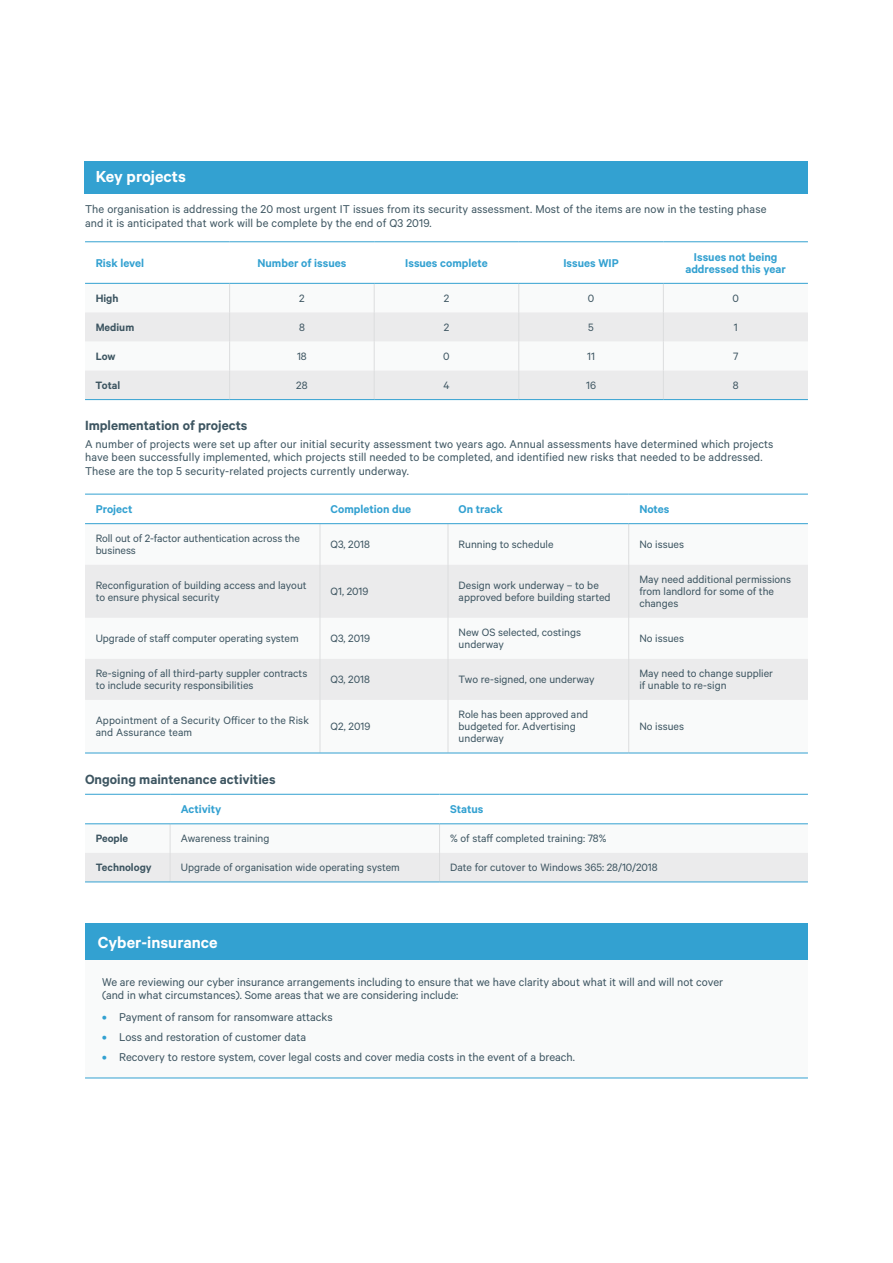
<style>
.page{position:relative;width:893px;height:1263px;background:#fff}
.page>*{position:absolute;margin:0;border:0;box-sizing:border-box;transform-origin:0 0}
.t1{font:600 18px "Calibre";color:#fff}
.t2{font:600 15px "Calibre";color:#3d5561}
.t3{font:12.75px/13.5px "Calibre";letter-spacing:.01em;color:#3d5561}
.t4{font:600 12.75px/12px "Calibre";color:#33a1d1;text-align:center}
.t5{font:12px/12px "Calibre";color:#3d5561}
.t6{font:600 12px "Calibre";color:#3d5561}
.s1{font-weight:600;color:#33a1d1}
</style>
<div class="page">
<div style="left:85px;top:161px;width:723px;height:33px;background:#33a1d1"></div>
<svg style="left:85px;top:242px;width:723px;height:157px"></svg>
<hr style="left:85px;top:399px;width:145px;height:1px;background:#33a1d1">
<hr style="left:230px;top:399px;width:144px;height:1px;background:#33a1d1">
<hr style="left:374px;top:399px;width:145px;height:1px;background:#33a1d1">
<hr style="left:519px;top:399px;width:144px;height:1px;background:#33a1d1">
<hr style="left:663px;top:399px;width:145px;height:1px;background:#33a1d1">
<hr style="left:85px;top:241px;width:145px;height:1px;background:#33a1d1">
<hr style="left:230px;top:241px;width:144px;height:1px;background:#33a1d1">
<hr style="left:374px;top:241px;width:145px;height:1px;background:#33a1d1">
<hr style="left:519px;top:241px;width:144px;height:1px;background:#33a1d1">
<hr style="left:663px;top:241px;width:145px;height:1px;background:#33a1d1">
<hr style="left:85px;top:283px;width:145px;height:1px;background:#33a1d1">
<hr style="left:230px;top:283px;width:144px;height:1px;background:#33a1d1">
<hr style="left:374px;top:283px;width:145px;height:1px;background:#33a1d1">
<hr style="left:519px;top:283px;width:144px;height:1px;background:#33a1d1">
<hr style="left:663px;top:283px;width:145px;height:1px;background:#33a1d1">
<svg style="left:85px;top:524px;width:723px;height:229px"></svg>
<svg style="left:85px;top:565px;width:723px;height:135px;fill:#ebebec"></svg>
<hr style="left:320px;top:524px;width:1px;height:41px;background:#dcddde">
<hr style="left:448px;top:524px;width:1px;height:41px;background:#dcddde">
<hr style="left:628px;top:524px;width:1px;height:41px;background:#dcddde">
<hr style="left:320px;top:565px;width:1px;height:53px;background:#dcddde">
<hr style="left:448px;top:565px;width:1px;height:53px;background:#dcddde">
<hr style="left:628px;top:565px;width:1px;height:53px;background:#dcddde">
<hr style="left:320px;top:618px;width:1px;height:41px;background:#dcddde">
<hr style="left:448px;top:618px;width:1px;height:41px;background:#dcddde">
<hr style="left:628px;top:618px;width:1px;height:41px;background:#dcddde">
<hr style="left:320px;top:659px;width:1px;height:41px;background:#dcddde">
<hr style="left:448px;top:659px;width:1px;height:41px;background:#dcddde">
<hr style="left:628px;top:659px;width:1px;height:41px;background:#dcddde">
<hr style="left:320px;top:700px;width:1px;height:53px;background:#dcddde">
<hr style="left:448px;top:700px;width:1px;height:53px;background:#dcddde">
<hr style="left:628px;top:700px;width:1px;height:53px;background:#dcddde">
<hr style="left:85px;top:753px;width:235px;height:1px;background:#33a1d1">
<hr style="left:320px;top:753px;width:128px;height:1px;background:#33a1d1">
<hr style="left:448px;top:753px;width:181px;height:1px;background:#33a1d1">
<hr style="left:629px;top:753px;width:179px;height:1px;background:#33a1d1">
<hr style="left:85px;top:494px;width:235px;height:1px;background:#33a1d1">
<hr style="left:320px;top:494px;width:128px;height:1px;background:#33a1d1">
<hr style="left:448px;top:494px;width:181px;height:1px;background:#33a1d1">
<hr style="left:629px;top:494px;width:179px;height:1px;background:#33a1d1">
<hr style="left:85px;top:523px;width:235px;height:1px;background:#33a1d1">
<hr style="left:320px;top:523px;width:128px;height:1px;background:#33a1d1">
<hr style="left:448px;top:523px;width:181px;height:1px;background:#33a1d1">
<hr style="left:629px;top:523px;width:179px;height:1px;background:#33a1d1">
<svg style="left:85px;top:824px;width:723px;height:57px"></svg>
<hr style="left:85px;top:881px;width:85px;height:1px;background:#33a1d1">
<hr style="left:170px;top:881px;width:270px;height:1px;background:#33a1d1">
<hr style="left:440px;top:881px;width:368px;height:1px;background:#33a1d1">
<hr style="left:85px;top:794px;width:85px;height:1px;background:#33a1d1">
<hr style="left:170px;top:794px;width:270px;height:1px;background:#33a1d1">
<hr style="left:440px;top:794px;width:368px;height:1px;background:#33a1d1">
<hr style="left:85px;top:823px;width:85px;height:1px;background:#33a1d1">
<hr style="left:170px;top:823px;width:270px;height:1px;background:#33a1d1">
<hr style="left:440px;top:823px;width:368px;height:1px;background:#33a1d1">
<div style="left:85px;top:923px;width:723px;height:37px;background:#33a1d1"></div>
<div style="left:85px;top:960px;width:723px;height:118px;background:#f9fafa"></div>
<hr style="left:85px;top:1077px;width:723px;height:1px;background:#33a1d1">
<h1 class="t1" style="left:96px;top:166px;width:92px">Key projects</h1>
<p class="t3" style="left:85px;top:202px;width:683px">The organisation is addressing the 20 most urgent IT issues from its security assessment. Most of the items are now in the testing phase and it is anticipated that work will be complete by the end of Q3 2019.</p>
<p class="t4" style="left:96px;top:256px;width:50px">Risk level</p>
<p class="t4" style="left:257px;top:256px;width:90px">Number of issues</p>
<p class="t4" style="left:405px;top:256px;width:84px">Issues complete</p>
<p class="t4" style="left:563px;top:256px;width:57px">Issues WIP</p>
<p class="t4" style="left:685px;top:250px;width:102px">Issues not being addressed this year</p>
<p class="t6" style="left:96px;top:291px;width:24px">High</p>
<p class="t5" style="left:299px;top:292px;width:7px">2</p>
<p class="t5" style="left:444px;top:292px;width:7px">2</p>
<p class="t5" style="left:588px;top:292px;width:8px">0</p>
<p class="t5" style="left:732px;top:292px;width:8px">0</p>
<p class="t6" style="left:96px;top:320px;width:40px">Medium</p>
<p class="t5" style="left:299px;top:321px;width:7px">8</p>
<p class="t5" style="left:444px;top:321px;width:7px">2</p>
<p class="t5" style="left:588px;top:321px;width:7px">5</p>
<p class="t5" style="left:734px;top:321px;width:5px">1</p>
<p class="t6" style="left:96px;top:349px;width:21px">Low</p>
<p class="t5" style="left:297px;top:350px;width:11px">18</p>
<p class="t5" style="left:443px;top:350px;width:8px">0</p>
<p class="t5" style="left:587px;top:350px;width:9px">11</p>
<p class="t5" style="left:733px;top:350px;width:7px">7</p>
<p class="t6" style="left:96px;top:378px;width:26px">Total</p>
<p class="t5" style="left:296px;top:379px;width:13px">28</p>
<p class="t5" style="left:443px;top:379px;width:8px">4</p>
<p class="t5" style="left:586px;top:379px;width:11px">16</p>
<p class="t5" style="left:733px;top:379px;width:7px">8</p>
<p class="t2" style="left:85px;top:417px;width:164px">Implementation of projects</p>
<p class="t3" style="left:85px;top:437px;width:690px">A number of projects were set up after our initial security assessment two years ago. Annual assessments have determined which projects have been successfully implemented, which projects still needed to be completed, and identified new risks that needed to be addressed.<br>These are the top 5 security-related projects currently underway.</p>
<p class="t4" style="left:96px;top:503px;width:38px">Project</p>
<p class="t4" style="left:331px;top:503px;width:82px">Completion due</p>
<p class="t4" style="left:459px;top:503px;width:46px">On track</p>
<p class="t4" style="left:639px;top:503px;width:32px">Notes</p>
<p class="t5" style="left:96px;top:532px;width:206px">Roll out of 2-factor authentication across the business</p>
<p class="t5" style="left:331px;top:538px;width:41px">Q3, 2018</p>
<p class="t5" style="left:459px;top:538px;width:96px">Running to schedule</p>
<p class="t5" style="left:639px;top:538px;width:46px">No issues</p>
<p class="t5" style="left:96px;top:579px;width:212px">Reconfiguration of building access and layout to ensure physical security</p>
<p class="t5" style="left:331px;top:585px;width:39px">Q1, 2019</p>
<p class="t5" style="left:459px;top:579px;width:153px">Design work underway – to be approved before building started</p>
<p class="t5" style="left:639px;top:573px;width:153px">May need additional permissions from landlord for some of the changes</p>
<p class="t5" style="left:96px;top:632px;width:204px">Upgrade of staff computer operating system</p>
<p class="t5" style="left:331px;top:632px;width:41px">Q3, 2019</p>
<p class="t5" style="left:459px;top:626px;width:124px">New OS selected, costings underway</p>
<p class="t5" style="left:639px;top:632px;width:46px">No issues</p>
<p class="t5" style="left:96px;top:667px;width:213px">Re-signing of all third-party suppler contracts to include security responsibilities</p>
<p class="t5" style="left:331px;top:673px;width:41px">Q3, 2018</p>
<p class="t5" style="left:459px;top:673px;width:138px">Two re-signed, one underway</p>
<p class="t5" style="left:639px;top:667px;width:135px">May need to change supplier if unable to re-sign</p>
<p class="t5" style="left:96px;top:714px;width:215px">Appointment of a Security Officer to the Risk and Assurance team</p>
<p class="t5" style="left:331px;top:720px;width:41px">Q2, 2019</p>
<p class="t5" style="left:459px;top:708px;width:131px">Role has been approved and budgeted for. Advertising underway</p>
<p class="t5" style="left:639px;top:720px;width:46px">No issues</p>
<p class="t2" style="left:85px;top:770px;width:192px">Ongoing maintenance activities</p>
<p class="t4" style="left:181px;top:803px;width:42px">Activity</p>
<p class="t4" style="left:450px;top:803px;width:35px">Status</p>
<p class="t6" style="left:96px;top:831px;width:34px">People</p>
<p class="t5" style="left:181px;top:832px;width:90px">Awareness training</p>
<p class="t5" style="left:450px;top:832px;width:158px">% of staff completed training: 78%</p>
<p class="t6" style="left:96px;top:860px;width:58px">Technology</p>
<p class="t5" style="left:181px;top:861px;width:221px">Upgrade of organisation wide operating system</p>
<p class="t5" style="left:450px;top:861px;width:209px">Date for cutover to Windows 365: 28/10/2018</p>
<h1 class="t1" style="left:98px;top:931px;width:121px">Cyber-insurance</h1>
<p class="t3" style="left:102px;top:974px;width:623px">We are reviewing our cyber insurance arrangements including to ensure that we have clarity about what it will and will not cover (and in what circumstances). Some areas that we are considering include:</p>
<p class="t3" style="left:102px;top:1010px;width:232px"><span class="s1">•</span> Payment of ransom for ransomware attacks</p>
<p class="t3" style="left:102px;top:1030px;width:206px"><span class="s1">•</span> Loss and restoration of customer data</p>
<p class="t3" style="left:102px;top:1050px;width:474px"><span class="s1">•</span> Recovery to restore system, cover legal costs and cover media costs in the event of a breach.</p>
</div>
